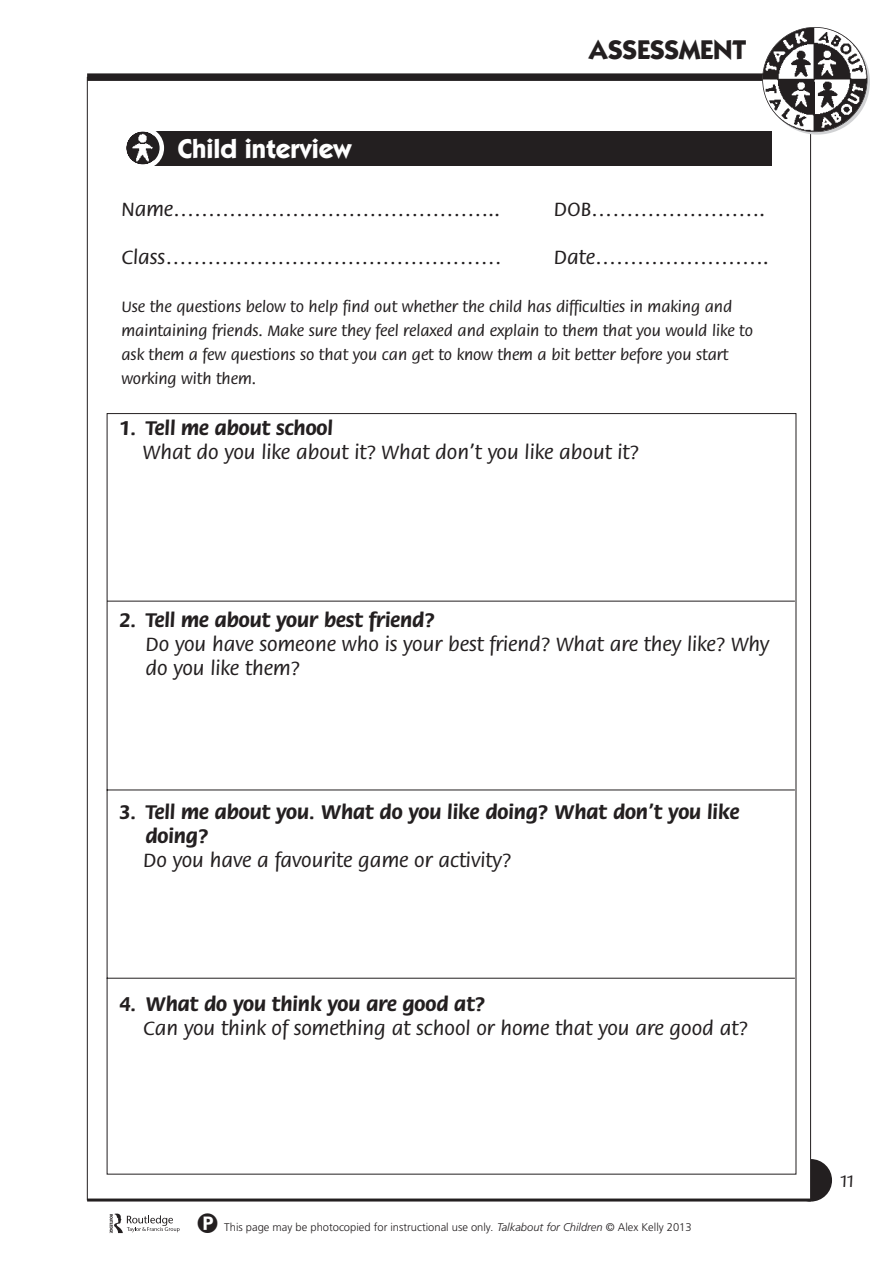
<style>
.page{position:relative;width:894px;height:1263px;background:#fff}
.page>*{position:absolute;margin:0;border:0;box-sizing:border-box;transform-origin:0 0}
.t1{font:27px "Kabel IT Cby BT Bold OV NNWQMC";color:#fff}
.t2{font:27px "Kabel IT Cby BT Bold OV NNWQMC";color:#231f20}
.t3{font:21px/24px "Flora Medium OV SNWQMC";color:#231f20}
.t4{font:21px/24px "Flora Bold OV TNWQMC";color:#231f20}
.t5{font:18px "Flora Medium OV SNWQMC";color:#231f20}
.t6{font:16.5px/24px "Flora Medium OV SNWQMC";color:#231f20}
.t7{font:11.1px "Frutiger Light OV WNWQMC";color:#231f20}
.s1{font-family:"Frutiger Light Italic OV XNWQMC"}
</style>
<div class="page">
<div style="left:789px;top:1159px;width:42px;height:42px;background:#231f20;border-radius:50%"></div>
<div style="left:87px;top:77px;width:723px;height:1123px;background:#fff"></div>
<div style="left:87px;top:73px;width:723px;height:8px;background:#231f20"></div>
<hr style="left:87px;top:1198px;width:723px;height:3px;background:#231f20">
<svg style="left:764px;top:29px;width:105px;height:106px"></svg>
<img style="left:762px;top:27px;width:104px;height:105px;border-radius:50%">
<div style="left:761px;top:27px;width:106px;height:105px;border:2px solid #231f20;border-radius:50%"></div>
<div style="left:154px;top:131px;width:617px;height:34px;background:#231f20"></div>
<svg style="left:126px;top:131px;width:38px;height:35px"></svg>
<svg style="left:106px;top:413px;width:690px;height:762px"></svg>
<svg style="left:110px;top:1213px;width:69px;height:20px"></svg>
<p class="t1" style="left:178px;top:133px;width:175px">Child interview</p>
<p class="t2" style="left:588px;top:34px;width:158px">ASSESSMENT</p>
<p class="t3" style="left:121px;top:199px;width:380px">Name………………………………………..</p>
<p class="t3" style="left:553px;top:199px;width:213px">DOB…………………….</p>
<p class="t3" style="left:121px;top:247px;width:381px">Class…………………………………………</p>
<p class="t3" style="left:553px;top:247px;width:217px">Date…………………….</p>
<p class="t6" style="left:121px;top:296px;width:632px">Use the questions below to help find out whether the child has difficulties in making and maintaining friends. Make sure they feel relaxed and explain to them that you would like to ask them a few questions so that you can get to know them a bit better before you start working with them.</p>
<p class="t4" style="left:120px;top:418px;width:214px">1. Tell me about school</p>
<p class="t3" style="left:143px;top:441px;width:497px">What do you like about it? What don’t you like about it?</p>
<p class="t4" style="left:120px;top:610px;width:316px">2. Tell me about your best friend?</p>
<p class="t3" style="left:145px;top:633px;width:624px">Do you have someone who is your best friend? What are they like? Why do you like them?</p>
<p class="t4" style="left:145px;top:802px;width:595px;text-indent:-26px">3. Tell me about you. What do you like doing? What don’t you like doing?</p>
<p class="t3" style="left:143px;top:849px;width:369px">Do you have a favourite game or activity?</p>
<p class="t4" style="left:120px;top:994px;width:367px">4. What do you think you are good at?</p>
<p class="t3" style="left:143px;top:1017px;width:606px">Can you think of something at school or home that you are good at?</p>
<p class="t7" style="left:224px;top:1220px;width:468px">This page may be photocopied for instructional use only<span class="s1">. Talkabout for Children</span> © Alex Kelly 2013</p>
<p class="t5" style="left:839px;top:1173px;width:17px">11</p>
</div>
